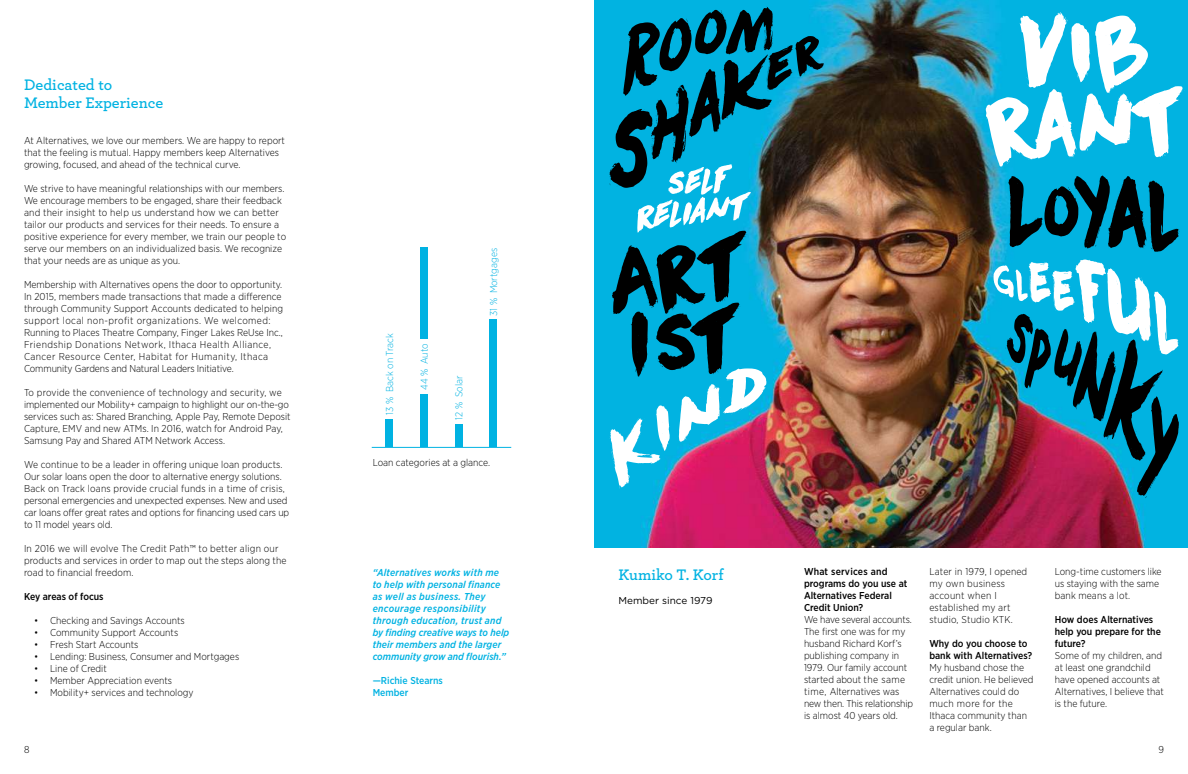
<style>
.page{position:relative;width:1188px;height:774px;background:#fff}
.page>*{position:absolute;margin:0;border:0;box-sizing:border-box;transform-origin:0 0}
.t1{font:600 16px/18px "Archer";color:#00b2e2}
.t2{font:300 10px/12px "Gotham Narrow";color:#000}
.t3{font:italic 500 10px/12px "Gotham Narrow";letter-spacing:.01em;color:#00b2e2}
.t4{font:500 10px/12px "Gotham Narrow";color:#000}
.t5{font:300 10px/12px "Gotham Narrow";letter-spacing:.02em;color:#000}
.t6{font:300 10px "Gotham Narrow";color:#00b2e2}
.t7{font:500 10px/12px "Gotham Narrow";color:#00b2e2}
.t8{font:10px "Gotham";color:#000}
</style>
<div class="page">
<div style="left:490px;top:319px;width:7px;height:128px;background:#00b2e2"></div>
<div style="left:455px;top:424px;width:7px;height:23px;background:#00b2e2"></div>
<div style="left:386px;top:419px;width:7px;height:28px;background:#00b2e2"></div>
<div style="left:421px;top:394px;width:7px;height:53px;background:#00b2e2"></div>
<hr style="left:372px;top:447px;width:139px;height:1px;background:#00b2e2">
<div style="left:421px;top:247px;width:7px;height:92px;background:#00b2e2"></div>
<img style="left:594px;top:0;width:594px;height:548px">
<svg style="left:986px;top:12px;width:199px;height:155px"></svg>
<img style="left:986px;top:270px;width:202px;height:232px">
<svg style="left:1008px;top:176px;width:171px;height:76px;background:#00647e"></svg>
<svg style="left:994px;top:259px;width:185px;height:95px"></svg>
<img style="left:594px;top:7px;width:230px;height:481px">
<h1 class="t1" style="left:24px;top:75px;width:141px">Dedicated to<br>Member Experience</h1>
<p class="t2" style="left:24px;top:134px;width:263px">At Alternatives, we love our members. We are happy to report that the feeling is mutual. Happy members keep Alternatives growing, focused, and ahead of the technical curve.</p>
<p class="t2" style="left:24px;top:182px;width:264px">We strive to have meaningful relationships with our members.<br>We encourage members to be engaged, share their feedback and their insight to help us understand how we can better tailor our products and services for their needs. To ensure a positive experience for every member, we train our people to serve our members on an individualized basis. We recognize that your needs are as unique as you.</p>
<p class="t2" style="left:24px;top:278px;width:261px">Membership with Alternatives opens the door to opportunity.<br>In 2015, members made transactions that made a difference through Community Support Accounts dedicated to helping support local non-profit organizations. We welcomed:<br>Running to Places Theatre Company, Finger Lakes ReUse Inc., Friendship Donations Network, Ithaca Health Alliance, Cancer Resource Center, Habitat for Humanity, Ithaca Community Gardens and Natural Leaders Initiative.</p>
<p class="t2" style="left:24px;top:386px;width:268px">To provide the convenience of technology and security, we implemented our Mobility+ campaign to highlight our on-the-go services such as: Shared Branching, Apple Pay, Remote Deposit Capture, EMV and new ATMs. In 2016, watch for Android Pay, Samsung Pay and Shared ATM Network Access.</p>
<p class="t2" style="left:24px;top:458px;width:267px">We continue to be a leader in offering unique loan products.<br>Our solar loans open the door to alternative energy solutions.<br>Back on Track loans provide crucial funds in a time of crisis, personal emergencies and unexpected expenses. New and used car loans offer great rates and options for financing used cars up to 11 model years old.</p>
<p class="t2" style="left:24px;top:542px;width:264px">In 2016 we will evolve The Credit Path™ to better align our products and services in order to map out the steps along the road to financial freedom.</p>
<p class="t4" style="left:24px;top:591px;width:81px">Key areas of focus</p>
<p class="t2" style="left:34px;top:614px;width:152px">• Checking and Savings Accounts</p>
<p class="t2" style="left:34px;top:626px;width:146px">• Community Support Accounts</p>
<p class="t2" style="left:34px;top:638px;width:106px">• Fresh Start Accounts</p>
<p class="t2" style="left:34px;top:650px;width:207px">• Lending: Business, Consumer and Mortgages</p>
<p class="t2" style="left:34px;top:662px;width:74px">• Line of Credit</p>
<p class="t2" style="left:34px;top:674px;width:140px">• Member Appreciation events</p>
<p class="t2" style="left:34px;top:686px;width:161px">• Mobility+ services and technology</p>
<p class="t6" style="left:384px;top:415px;width:83px;rotate:-90deg">13 % Back on Track</p>
<p class="t6" style="left:418px;top:390px;width:48px;rotate:-90deg">44 % Auto</p>
<p class="t6" style="left:453px;top:420px;width:46px;rotate:-90deg">12 % Solar</p>
<p class="t6" style="left:488px;top:316px;width:69px;rotate:-90deg">31 % Mortgages</p>
<p class="t2" style="left:373px;top:456px;width:119px">Loan categories at a glance.</p>
<p class="t3" style="left:373px;top:567px;width:138px">“Alternatives works with me to help with personal finance as well as business. They encourage responsibility through education, trust and by finding creative ways to help their members and the larger community grow and flourish.”</p>
<p class="t7" style="left:373px;top:675px;width:72px">—Richie Stearns<br>Member</p>
<h1 class="t1" style="left:618px;top:565px;width:107px">Kumiko T. Korf</h1>
<p class="t8" style="left:618px;top:595px;width:96px">Member since 1979</p>
<p class="t4" style="left:804px;top:566px;width:105px">What services and programs do you use at<br>Alternatives Federal<br>Credit Union?</p>
<p class="t2" style="left:804px;top:614px;width:111px">We have several accounts.<br>The first one was for my husband Richard Korf’s publishing company in<br>1979. Our family account started about the same time, Alternatives was new then. This relationship is almost 40 years old.</p>
<p class="t5" style="left:929px;top:566px;width:99px">Later in 1979, I opened my own business account when I established my art studio, Studio KTK.</p>
<p class="t4" style="left:929px;top:638px;width:104px">Why do you choose to bank with Alternatives?</p>
<p class="t2" style="left:929px;top:662px;width:106px">My husband chose the credit union. He believed<br>Alternatives could do much more for the<br>Ithaca community than a regular bank.</p>
<p class="t2" style="left:1055px;top:566px;width:108px">Long-time customers like us staying with the same bank means a lot.</p>
<p class="t4" style="left:1055px;top:614px;width:108px">How does Alternatives help you prepare for the future?</p>
<p class="t2" style="left:1055px;top:650px;width:111px">Some of my children, and at least one grandchild have opened accounts at<br>Alternatives, I believe that is the future.</p>
<p class="t2" style="left:24px;top:743px;width:7px">8</p>
<p class="t2" style="left:1158px;top:743px;width:7px">9</p>
</div>
